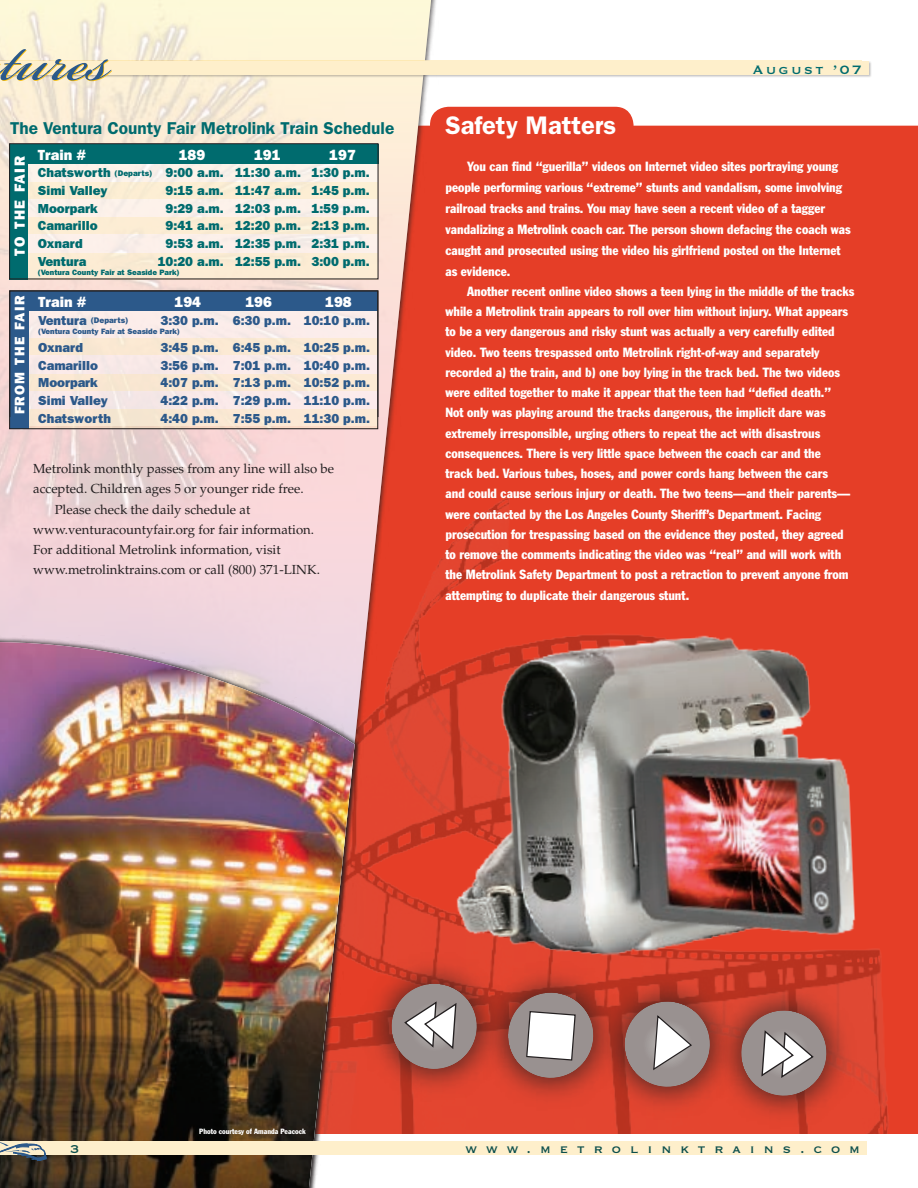
<style>
.page{position:relative;width:918px;height:1188px;background:#fff}
.page>*{position:absolute;margin:0;border:0;box-sizing:border-box;transform-origin:0 0}
.t1{font:600 25.5px "Franklin Gothic";color:#fff}
.t2{font:600 17.25px "Franklin Gothic";color:#006b6e}
.t3{font:16.05px "Copperplate Thirty One BC";letter-spacing:.15em;color:#006b6e}
.t4{font:15px "Copperplate Thirty One BC";letter-spacing:.6em;color:#0c4f4c}
.t5{font:800 14.7px "Franklin Gothic";color:#fff}
.t6{font:800 14.7px "Franklin Gothic";letter-spacing:.1em;color:#fff}
.t7{font:800 13.95px "Franklin Gothic";letter-spacing:.1em;color:#fff}
.t8{font:condensed 13.2px/20.2px "Franklin Gothic";color:#fff}
.t9{font:13.2px "Palatino";color:#231f20}
.t10{font:800 13.05px/17.7px "Franklin Gothic";color:#006b6e}
.t11{font:800 13.05px "Franklin Gothic";color:#2c598a}
.t12{font:800 8.25px "Franklin Gothic";color:#2c598a}
.t13{font:800 7.8px "Franklin Gothic";color:#006b6e}
.t14{font:800 7.8px "Franklin Gothic";color:#2c598a}
.t15{font:condensed 7.5px "Franklin Gothic";color:#fff}
.s1{font-size:8.25px}
.s2{font-size:13.05px}
</style>
<div class="page">
<div style="left:438px;top:107px;width:480px;height:1027px;background:#e53e27"></div>
<img style="left:438px;top:483px;width:456px;height:651px">
<img style="left:0;top:0;width:432px;height:1142px">
<div style="left:0;top:60px;width:871px;height:18px;background:#231f20;opacity:.28"></div>
<div style="left:0;top:61px;width:869px;height:14px;background:#feefcb"></div>
<svg style="left:0;top:49px;width:112px;height:32px"></svg>
<div style="left:0;top:635px;width:361px;height:553px;background:#231f20;opacity:.75"></div>
<img style="left:0;top:639px;width:355px;height:549px">
<div style="left:0;top:1142px;width:867px;height:13px;background:#feefcb"></div>
<svg style="left:0;top:1140px;width:49px;height:21px"></svg>
<div style="left:10px;top:144px;width:368px;height:135px;background:#fcf0ea"></div>
<div style="left:10px;top:291px;width:368px;height:135px;background:#faebe9"></div>
<div style="left:26px;top:182px;width:352px;height:16px;background:#fceed4"></div>
<div style="left:26px;top:217px;width:352px;height:17px;background:#fcedd4"></div>
<div style="left:26px;top:253px;width:351px;height:27px;background:#fcecd4"></div>
<div style="left:26px;top:144px;width:352px;height:19px;background:#006b6e"></div>
<div style="left:10px;top:144px;width:18px;height:135px;background:#006b6e"></div>
<div style="left:9px;top:143px;width:370px;height:136px;border:1px solid #231f20"></div>
<div style="left:26px;top:338px;width:352px;height:17px;background:#fbe9d3"></div>
<div style="left:26px;top:374px;width:352px;height:17px;background:#fae8d3"></div>
<div style="left:26px;top:410px;width:352px;height:19px;background:#fae8d3"></div>
<div style="left:26px;top:291px;width:352px;height:20px;background:#2c598a"></div>
<div style="left:10px;top:291px;width:19px;height:138px;background:#2c598a"></div>
<div style="left:9px;top:290px;width:369px;height:139px;border:1px solid #231f20"></div>
<img style="left:428px;top:615px;width:447px;height:355px">
<div style="left:593px;top:970px;width:149px;height:149px;background:#231f20;opacity:.75"></div>
<svg style="left:626px;top:1000px;width:84px;height:88px;background:#a48682"></svg>
<div style="left:477px;top:961px;width:149px;height:149px;background:#231f20;opacity:.75"></div>
<svg style="left:509px;top:991px;width:86px;height:88px"></svg>
<div style="left:360px;top:952px;width:149px;height:149px;background:#231f20;opacity:.75"></div>
<svg style="left:390px;top:982px;width:88px;height:89px;background:#a5827e"></svg>
<div style="left:710px;top:979px;width:149px;height:149px;background:#231f20;opacity:.75"></div>
<svg style="left:740px;top:1009px;width:88px;height:88px;background:#a68480"></svg>
<h2 class="t2" style="left:10px;top:118px;width:386px">The Ventura County Fair Metrolink Train Schedule</h2>
<p class="t6" style="left:11px;top:256px;width:101px;rotate:-90deg">TO THE FAIR</p>
<p class="t7" style="left:11px;top:414px;width:120px;rotate:-90deg">FROM THE FAIR</p>
<p class="t5" style="left:38px;top:146px;width:49px">Train #</p>
<p class="t5" style="left:179px;top:146px;width:28px">189</p>
<p class="t5" style="left:254px;top:146px;width:28px">191</p>
<p class="t5" style="left:329px;top:146px;width:28px">197</p>
<p class="t10" style="left:38px;top:164px;width:333px">Chatsworth <span class="s1">(Departs)</span> 9:00 a.m. 11:30 a.m. 1:30 p.m.<br>Simi Valley</p>
<p class="t10" style="left:166px;top:182px;width:206px">9:15 a.m. 11:47 a.m. 1:45 p.m.</p>
<p class="t10" style="left:38px;top:199px;width:61px">Moorpark</p>
<p class="t10" style="left:166px;top:199px;width:206px">9:29 a.m. 12:03 p.m. 1:59 p.m.</p>
<p class="t10" style="left:38px;top:217px;width:61px">Camarillo</p>
<p class="t10" style="left:166px;top:217px;width:206px">9:41 a.m. 12:20 p.m. 2:13 p.m.</p>
<p class="t10" style="left:38px;top:235px;width:47px">Oxnard</p>
<p class="t10" style="left:166px;top:235px;width:206px">9:53 a.m. 12:35 p.m. 2:31 p.m.</p>
<p class="t10" style="left:38px;top:252px;width:50px">Ventura</p>
<p class="t10" style="left:158px;top:252px;width:214px">10:20 a.m. 12:55 p.m. 3:00 p.m.</p>
<p class="t13" style="left:38px;top:268px;width:143px">(Ventura County Fair at Seaside Park)</p>
<p class="t5" style="left:38px;top:293px;width:49px">Train #</p>
<p class="t5" style="left:175px;top:293px;width:28px">194</p>
<p class="t5" style="left:245px;top:293px;width:28px">196</p>
<p class="t5" style="left:325px;top:293px;width:28px">198</p>
<p class="t12" style="left:38px;top:315px;width:92px"><span class="s2">Ventura</span> (Departs)</p>
<p class="t11" style="left:161px;top:312px;width:211px">3:30 p.m. 6:30 p.m. 10:10 p.m.</p>
<p class="t14" style="left:38px;top:327px;width:143px">(Ventura County Fair at Seaside Park)</p>
<p class="t11" style="left:38px;top:340px;width:47px">Oxnard</p>
<p class="t11" style="left:161px;top:340px;width:211px">3:45 p.m. 6:45 p.m. 10:25 p.m.</p>
<p class="t11" style="left:38px;top:358px;width:61px">Camarillo</p>
<p class="t11" style="left:161px;top:358px;width:211px">3:56 p.m. 7:01 p.m. 10:40 p.m.</p>
<p class="t11" style="left:38px;top:375px;width:61px">Moorpark</p>
<p class="t11" style="left:161px;top:375px;width:211px">4:07 p.m. 7:13 p.m. 10:52 p.m.</p>
<p class="t11" style="left:38px;top:393px;width:71px">Simi Valley</p>
<p class="t11" style="left:161px;top:393px;width:211px">4:22 p.m. 7:29 p.m. 11:10 p.m.</p>
<p class="t11" style="left:38px;top:410px;width:74px">Chatsworth</p>
<p class="t11" style="left:161px;top:410px;width:211px">4:40 p.m. 7:55 p.m. 11:30 p.m.</p>
<p class="t9" style="left:33px;top:461px;width:302px">Metrolink monthly passes from any line will also be</p>
<p class="t9" style="left:33px;top:481px;width:272px">accepted. Children ages 5 or younger ride free.</p>
<p class="t9" style="left:55px;top:501px;width:197px">Please check the daily schedule at</p>
<p class="t9" style="left:33px;top:522px;width:282px">www.venturacountyfair.org for fair information.</p>
<p class="t9" style="left:33px;top:542px;width:249px">For additional Metrolink information, visit</p>
<p class="t9" style="left:33px;top:562px;width:288px">www.metrolinktrains.com or call (800) 371-LINK.</p>
<p class="t3" style="left:747px;top:58px;width:111px">August ’07</p>
<p class="t3" style="left:753px;top:61px;width:111px">August ’07</p>
<h1 class="t1" style="left:446px;top:110px;width:172px">Safety Matters</h1>
<p class="t8" style="left:446px;top:155px;width:407px;line-height:21px;text-indent:22px">You can find “guerilla” videos on Internet video sites portraying young people performing various “extreme” stunts and vandalism, some involving railroad tracks and trains. You may have seen a recent video of a tagger vandalizing a Metrolink coach car. The person shown defacing the coach was caught and prosecuted using the video his girlfriend posted on the Internet as evidence.</p>
<p class="t8" style="left:446px;top:281px;width:411px;text-indent:22px">Another recent online video shows a teen lying in the middle of the tracks while a Metrolink train appears to roll over him without injury. What appears to be a very dangerous and risky stunt was actually a very carefully edited video. Two teens trespassed onto Metrolink right-of-way and separately recorded a) the train, and b) one boy lying in the track bed. The two videos were edited together to make it appear that the teen had “defied death.”<br>Not only was playing around the tracks dangerous, the implicit dare was extremely irresponsible, urging others to repeat the act with disastrous consequences. There is very little space between the coach car and the<br>track bed. Various tubes, hoses, and power cords hang between the cars<br>and could cause serious injury or death. The two teens—and their parents— were contacted by the Los Angeles County Sheriff’s Department. Facing prosecution for trespassing based on the evidence they posted, they agreed to remove the comments indicating the video was “real” and will work with the Metrolink Safety Department to post a retraction to prevent anyone from attempting to duplicate their dangerous stunt.</p>
<p class="t15" style="left:199px;top:1126px;width:108px">Photo courtesy of Amanda Peacock</p>
<p class="t4" style="left:70px;top:1142px;width:11px">3</p>
<p class="t4" style="left:465px;top:1141px;width:396px">www.metrolinktrains.com</p>
</div>
